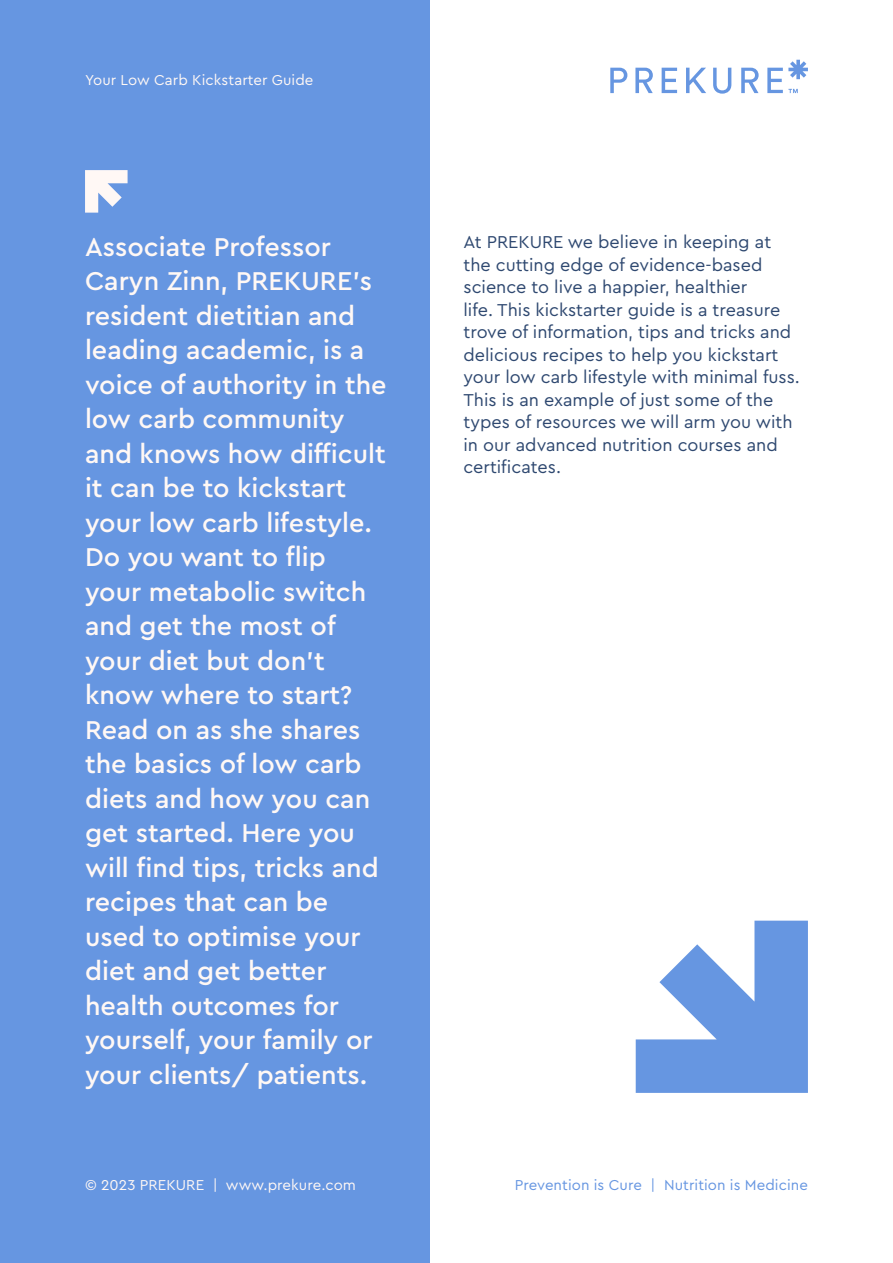
<style>
.page{position:relative;width:893px;height:1263px;background:#fff}
.page>*{position:absolute;margin:0;border:0;box-sizing:border-box;transform-origin:0 0}
.t1{font:500 27px/34.5px "Cera Pro";color:#fff8f5}
.t2{font:18px/22.5px "Cera Pro";color:#2e4870}
.t3{font:15px "Cera Pro";letter-spacing:.005em;color:#fff8f5}
.t4{font:15px "Cera Pro";letter-spacing:.005em;color:#6696e1}
</style>
<div class="page">
<div style="left:0;top:0;width:429px;height:1263px;background:#6696e1"></div>
<svg style="left:610px;top:68px;width:17px;height:25px"></svg>
<svg style="left:662px;top:68px;width:15px;height:25px"></svg>
<svg style="left:686px;top:68px;width:20px;height:25px"></svg>
<svg style="left:713px;top:68px;width:18px;height:26px"></svg>
<svg style="left:741px;top:68px;width:18px;height:25px"></svg>
<svg style="left:635px;top:68px;width:18px;height:25px"></svg>
<svg style="left:767px;top:60px;width:41px;height:33px"></svg>
<svg style="left:85px;top:170px;width:43px;height:43px"></svg>
<svg style="left:636px;top:921px;width:172px;height:172px"></svg>
<p class="t3" style="left:85px;top:70px;width:230px">Your Low Carb Kickstarter Guide</p>
<p class="t1" style="left:85px;top:228px;width:303px">Associate Professor<br>Caryn Zinn, PREKURE’s resident dietitian and leading academic, is a voice of authority in the low carb community and knows how difficult it can be to kickstart your low carb lifestyle.<br>Do you want to flip your metabolic switch and get the most of your diet but don’t know where to start?<br>Read on as she shares the basics of low carb diets and how you can get started. Here you will find tips, tricks and recipes that can be used to optimise your diet and get better health outcomes for yourself, your family or your clients/ patients.</p>
<p class="t2" style="left:463px;top:230px;width:338px">At PREKURE we believe in keeping at the cutting edge of evidence-based science to live a happier, healthier<br>life. This kickstarter guide is a treasure trove of information, tips and tricks and delicious recipes to help you kickstart your low carb lifestyle with minimal fuss.<br>This is an example of just some of the types of resources we will arm you with in our advanced nutrition courses and certificates.</p>
<p class="t3" style="left:85px;top:1175px;width:272px">© 2023 PREKURE | www.prekure.com</p>
<p class="t4" style="left:515px;top:1175px;width:295px">Prevention is Cure | Nutrition is Medicine</p>
</div>
